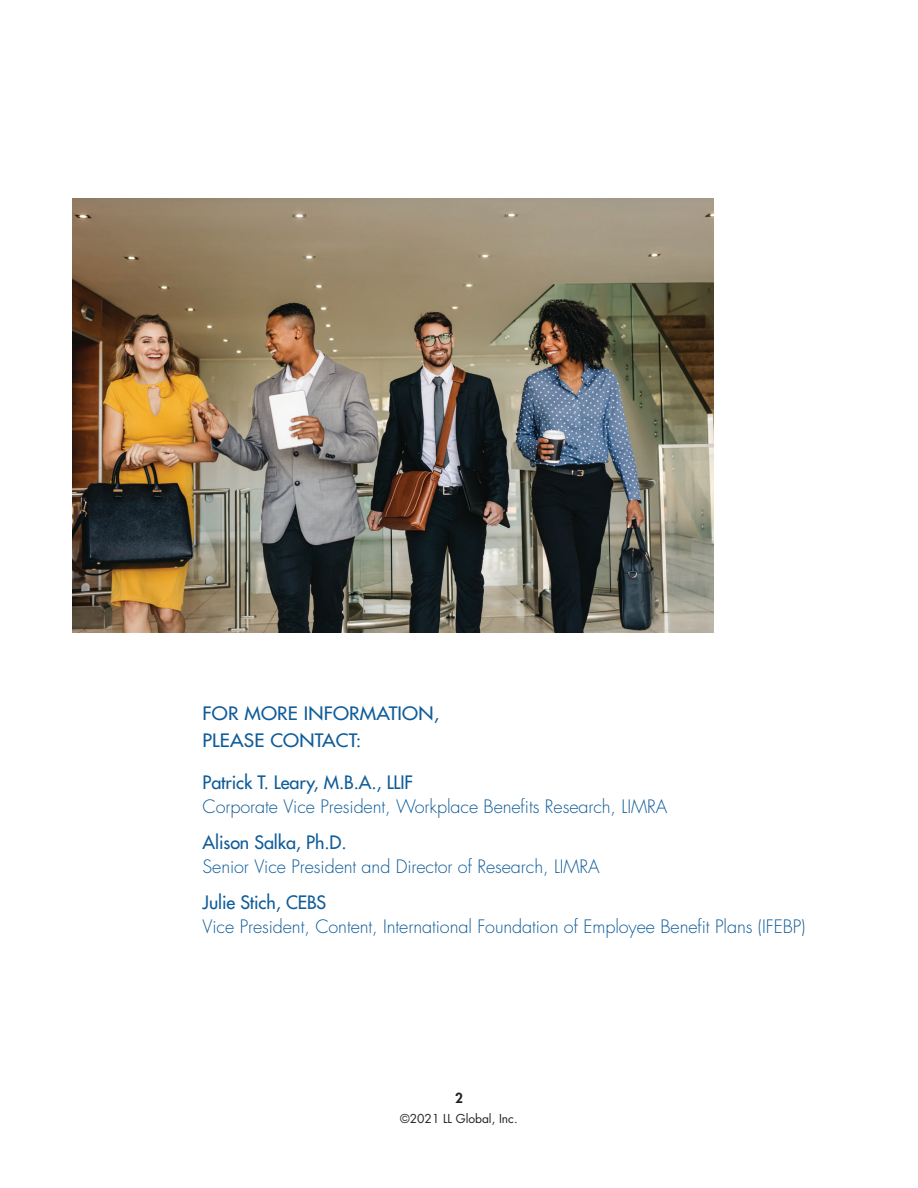
<style>
.page{position:relative;width:918px;height:1188px;background:#fff}
.page>*{position:absolute;margin:0;border:0;box-sizing:border-box;transform-origin:0 0}
.t1{font:300 18px "Futura Std";letter-spacing:-.005em;color:#0f5c99}
.t2{font:500 18px "Futura Std";letter-spacing:-.005em;color:#0f5c99}
.t3{font:500 18px/27px "Futura Std";letter-spacing:-.005em;color:#0f5c99;scale:1.07 1}
.t4{font:800 13.5px "Futura Std";color:#231f20}
.t5{font:12px "Futura Std";color:#231f20}
</style>
<div class="page">
<img style="left:72px;top:199px;width:642px;height:434px">
<p class="t3" style="left:203px;top:700px;width:223px">FOR MORE INFORMATION,<br>PLEASE CONTACT:</p>
<p class="t2" style="left:203px;top:771px;width:212px">Patrick T. Leary, M.B.A., LLIF</p>
<p class="t1" style="left:203px;top:795px;width:466px">Corporate Vice President, Workplace Benefits Research, LIMRA</p>
<p class="t2" style="left:203px;top:831px;width:145px">Alison Salka, Ph.D.</p>
<p class="t1" style="left:203px;top:855px;width:399px">Senior Vice President and Director of Research, LIMRA</p>
<p class="t2" style="left:203px;top:891px;width:125px">Julie Stich, CEBS</p>
<p class="t1" style="left:203px;top:915px;width:604px">Vice President, Content, International Foundation of Employee Benefit Plans (IFEBP)</p>
<p class="t4" style="left:455px;top:1090px;width:9px">2</p>
<p class="t5" style="left:400px;top:1111px;width:119px">©2021 LL Global, Inc.</p>
</div>
